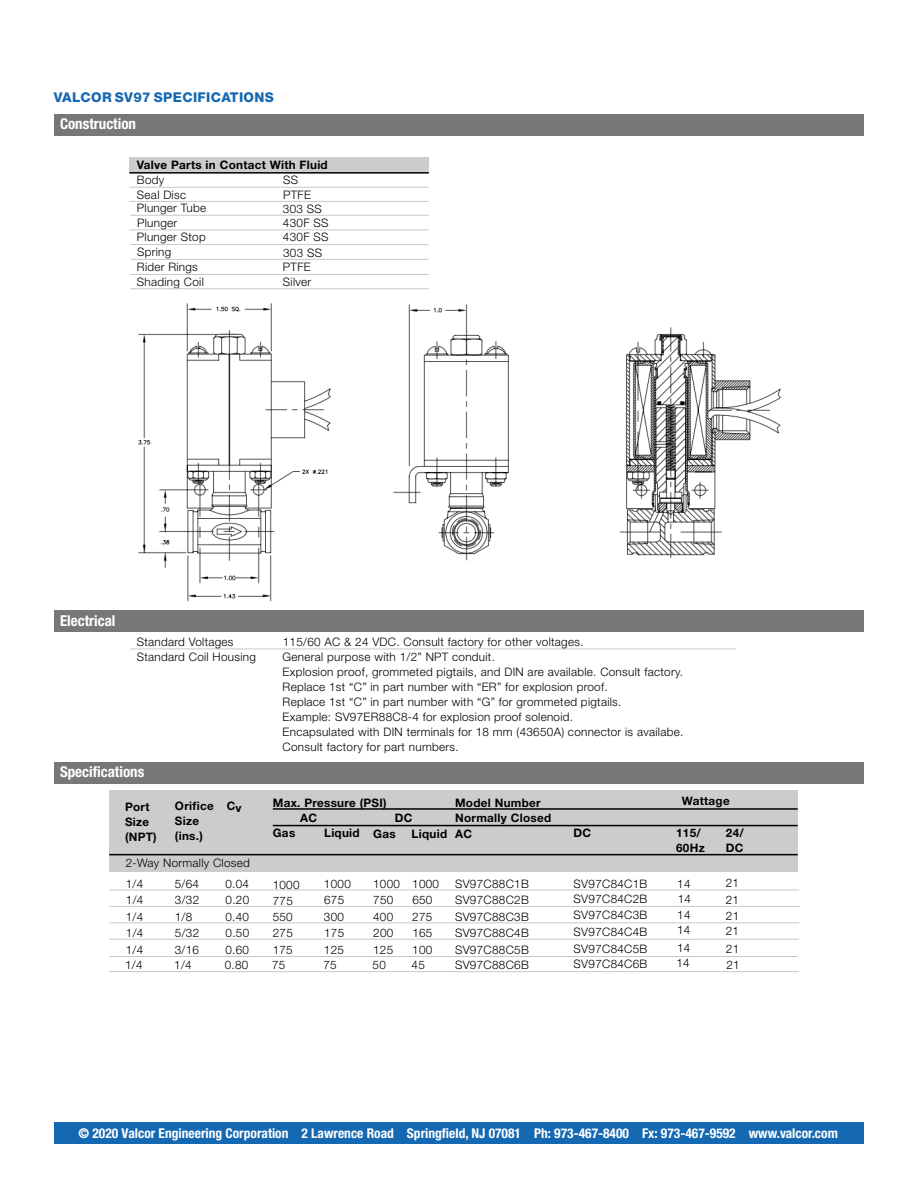
<style>
.page{position:relative;width:918px;height:1188px;background:#fff}
.page>*{position:absolute;margin:0;border:0;box-sizing:border-box;transform-origin:0 0}
.Gray_Bar_HEADER{font:700 condensed 15px "Helvetica Neue LT Std";color:#fff}
.Page2_BLUE_HEADER{font:700 condensed 13.5px "Helvetica Neue LT Std";color:#fff}
.Page2_BLUE_HEADER-2{font:800 13.5px "Helvetica Neue LT Std";letter-spacing:.025em;color:#1568b2}
.Data_Header{font:300 11.7px "Helvetica Neue LT Std";letter-spacing:.025em;color:#000}
.Data_Header-2{font:700 11.7px/15px "Helvetica Neue LT Std";letter-spacing:.025em;color:#000}
</style>
<div class="page">
<div style="left:109px;top:856px;width:689px;height:16px;background:#ceccca"></div>
<div style="left:54px;top:1123px;width:810px;height:21px;background:#1568b2"></div>
<div style="left:54px;top:114px;width:810px;height:21px;background:#797776"></div>
<div style="left:54px;top:610px;width:810px;height:22px;background:#797776"></div>
<hr style="left:130px;top:187px;width:299px;height:1px;background:#c7c8ca">
<div style="left:129px;top:157px;width:300px;height:15px;background:#ceccca"></div>
<hr style="left:130px;top:215px;width:299px;height:1px;background:#c7c8ca">
<hr style="left:129px;top:229px;width:300px;height:1px;background:#c7c8ca">
<hr style="left:130px;top:244px;width:299px;height:1px;background:#c7c8ca">
<hr style="left:130px;top:649px;width:606px;height:1px;background:#c7c8ca">
<hr style="left:129px;top:172px;width:300px;height:2px;background:#000">
<hr style="left:129px;top:201px;width:300px;height:1px;background:#c7c8ca">
<hr style="left:130px;top:259px;width:299px;height:1px;background:#c7c8ca">
<div style="left:109px;top:791px;width:689px;height:66px;background:#ceccca"></div>
<div style="left:54px;top:762px;width:810px;height:21px;background:#797776"></div>
<hr style="left:273px;top:825px;width:525px;height:1px;background:#000">
<hr style="left:109px;top:890px;width:690px;height:1px;background:#c7c8ca">
<hr style="left:109px;top:854px;width:689px;height:1px;background:#000">
<hr style="left:273px;top:808px;width:525px;height:2px;background:#000">
<hr style="left:109px;top:906px;width:691px;height:1px;background:#c7c8ca">
<hr style="left:109px;top:922px;width:690px;height:1px;background:#c7c8ca">
<hr style="left:109px;top:939px;width:690px;height:1px;background:#c7c8ca">
<hr style="left:109px;top:971px;width:690px;height:1px;background:#c7c8ca">
<hr style="left:130px;top:274px;width:299px;height:1px;background:#c7c8ca">
<hr style="left:130px;top:288px;width:299px;height:1px;background:#c7c8ca">
<img style="left:138px;top:303px;width:643px;height:299px">
<hr style="left:109px;top:956px;width:689px;height:1px;background:#c7c8ca">
<p class="Page2_BLUE_HEADER-2" style="left:54px;top:89px;width:222px">VALCOR SV97 SPECIFICATIONS</p>
<p class="Gray_Bar_HEADER" style="left:60px;top:115px;width:78px">Construction</p>
<p class="Data_Header-2" style="left:137px;top:157px;width:192px">Valve Parts in Contact With Fluid</p>
<p class="Data_Header" style="left:137px;top:173px;width:29px">Body</p>
<p class="Data_Header" style="left:283px;top:173px;width:17px">SS</p>
<p class="Data_Header" style="left:137px;top:188px;width:51px">Seal Disc</p>
<p class="Data_Header" style="left:283px;top:188px;width:29px">PTFE</p>
<p class="Data_Header" style="left:137px;top:201px;width:71px">Plunger Tube</p>
<p class="Data_Header" style="left:283px;top:201px;width:40px">303 SS</p>
<p class="Data_Header" style="left:137px;top:216px;width:42px">Plunger</p>
<p class="Data_Header" style="left:283px;top:216px;width:47px">430F SS</p>
<p class="Data_Header" style="left:137px;top:230px;width:70px">Plunger Stop</p>
<p class="Data_Header" style="left:283px;top:230px;width:47px">430F SS</p>
<p class="Data_Header" style="left:137px;top:245px;width:36px">Spring</p>
<p class="Data_Header" style="left:283px;top:245px;width:40px">303 SS</p>
<p class="Data_Header" style="left:137px;top:259px;width:63px">Rider Rings</p>
<p class="Data_Header" style="left:283px;top:259px;width:29px">PTFE</p>
<p class="Data_Header" style="left:137px;top:274px;width:68px">Shading Coil</p>
<p class="Data_Header" style="left:283px;top:275px;width:30px">Silver</p>
<p class="Gray_Bar_HEADER" style="left:60px;top:611px;width:57px">Electrical</p>
<p class="Data_Header" style="left:137px;top:635px;width:98px">Standard Voltages</p>
<p class="Data_Header" style="left:283px;top:635px;width:302px">115/60 AC &amp; 24 VDC. Consult factory for other voltages.</p>
<p class="Data_Header" style="left:137px;top:650px;width:121px">Standard Coil Housing</p>
<p class="Data_Header" style="left:283px;top:649px;width:214px">General purpose with 1/2” NPT conduit.</p>
<p class="Data_Header" style="left:283px;top:664px;width:402px">Explosion proof, grommeted pigtails, and DIN are available. Consult factory.</p>
<p class="Data_Header" style="left:283px;top:679px;width:327px">Replace 1st “C” in part number with “ER” for explosion proof.</p>
<p class="Data_Header" style="left:283px;top:694px;width:340px">Replace 1st “C” in part number with “G” for grommeted pigtails.</p>
<p class="Data_Header" style="left:283px;top:709px;width:292px">Example: SV97ER88C8-4 for explosion proof solenoid.</p>
<p class="Data_Header" style="left:283px;top:724px;width:402px">Encapsulated with DIN terminals for 18 mm (43650A) connector is availabe.</p>
<p class="Data_Header" style="left:283px;top:739px;width:178px">Consult factory for part numbers.</p>
<p class="Gray_Bar_HEADER" style="left:60px;top:762px;width:86px">Specifications</p>
<p class="Data_Header-2" style="left:455px;top:795px;width:87px">Model Number</p>
<p class="Data_Header-2" style="left:682px;top:793px;width:49px">Wattage</p>
<p class="Data_Header-2" style="left:175px;top:798px;width:40px">Orifice<br>Size (ins.)</p>
<p class="Data_Header-2" style="left:227px;top:799px;width:17px">Cv</p>
<p class="Data_Header-2" style="left:273px;top:795px;width:115px">Max. Pressure (PSI)</p>
<p class="Data_Header-2" style="left:125px;top:799px;width:33px">Port<br>Size (NPT)</p>
<p class="Data_Header-2" style="left:300px;top:810px;width:18px">AC</p>
<p class="Data_Header-2" style="left:395px;top:810px;width:19px">DC</p>
<p class="Data_Header-2" style="left:455px;top:810px;width:98px">Normally Closed</p>
<p class="Data_Header-2" style="left:455px;top:826px;width:18px">AC</p>
<p class="Data_Header-2" style="left:574px;top:825px;width:19px">DC</p>
<p class="Data_Header-2" style="left:726px;top:825px;width:19px">24/<br>DC</p>
<p class="Data_Header" style="left:373px;top:877px;width:28px">1000</p>
<p class="Data_Header" style="left:412px;top:877px;width:28px">1000</p>
<p class="Data_Header" style="left:726px;top:876px;width:15px">21</p>
<p class="Data_Header-2" style="left:273px;top:825px;width:24px">Gas</p>
<p class="Data_Header-2" style="left:324px;top:825px;width:37px">Liquid</p>
<p class="Data_Header-2" style="left:676px;top:826px;width:30px">115/<br>60Hz</p>
<p class="Data_Header-2" style="left:373px;top:826px;width:24px">Gas</p>
<p class="Data_Header-2" style="left:412px;top:826px;width:37px">Liquid</p>
<p class="Data_Header" style="left:126px;top:856px;width:126px">2-Way Normally Closed</p>
<p class="Data_Header" style="left:126px;top:877px;width:19px">1/4</p>
<p class="Data_Header" style="left:175px;top:877px;width:26px">5/64</p>
<p class="Data_Header" style="left:225px;top:877px;width:25px">0.04</p>
<p class="Data_Header" style="left:273px;top:877px;width:28px">1000</p>
<p class="Data_Header" style="left:324px;top:877px;width:28px">1000</p>
<p class="Data_Header" style="left:455px;top:877px;width:75px">SV97C88C1B</p>
<p class="Data_Header" style="left:677px;top:877px;width:15px">14</p>
<p class="Data_Header" style="left:574px;top:877px;width:75px">SV97C84C1B</p>
<p class="Data_Header" style="left:574px;top:892px;width:75px">SV97C84C2B</p>
<p class="Data_Header" style="left:574px;top:908px;width:75px">SV97C84C3B</p>
<p class="Data_Header" style="left:574px;top:924px;width:75px">SV97C84C4B</p>
<p class="Data_Header" style="left:574px;top:941px;width:75px">SV97C84C5B</p>
<p class="Data_Header" style="left:574px;top:957px;width:75px">SV97C84C6B</p>
<p class="Data_Header" style="left:126px;top:893px;width:19px">1/4</p>
<p class="Data_Header" style="left:175px;top:893px;width:26px">3/32</p>
<p class="Data_Header" style="left:226px;top:893px;width:25px">0.20</p>
<p class="Data_Header" style="left:273px;top:894px;width:22px">775</p>
<p class="Data_Header" style="left:324px;top:893px;width:22px">675</p>
<p class="Data_Header" style="left:373px;top:893px;width:22px">750</p>
<p class="Data_Header" style="left:412px;top:893px;width:22px">650</p>
<p class="Data_Header" style="left:455px;top:893px;width:75px">SV97C88C2B</p>
<p class="Data_Header" style="left:678px;top:892px;width:15px">14</p>
<p class="Data_Header" style="left:726px;top:893px;width:15px">21</p>
<p class="Data_Header" style="left:126px;top:909px;width:19px">1/4</p>
<p class="Data_Header" style="left:175px;top:909px;width:19px">1/8</p>
<p class="Data_Header" style="left:225px;top:909px;width:25px">0.40</p>
<p class="Data_Header" style="left:273px;top:910px;width:22px">550</p>
<p class="Data_Header" style="left:324px;top:909px;width:22px">300</p>
<p class="Data_Header" style="left:373px;top:909px;width:22px">400</p>
<p class="Data_Header" style="left:412px;top:909px;width:22px">275</p>
<p class="Data_Header" style="left:455px;top:909px;width:75px">SV97C88C3B</p>
<p class="Data_Header" style="left:677px;top:907px;width:15px">14</p>
<p class="Data_Header" style="left:726px;top:909px;width:15px">21</p>
<p class="Data_Header" style="left:126px;top:926px;width:19px">1/4</p>
<p class="Data_Header" style="left:175px;top:926px;width:26px">5/32</p>
<p class="Data_Header" style="left:226px;top:926px;width:25px">0.50</p>
<p class="Data_Header" style="left:273px;top:926px;width:22px">275</p>
<p class="Data_Header" style="left:324px;top:926px;width:22px">175</p>
<p class="Data_Header" style="left:373px;top:926px;width:22px">200</p>
<p class="Data_Header" style="left:412px;top:926px;width:22px">165</p>
<p class="Data_Header" style="left:455px;top:926px;width:75px">SV97C88C4B</p>
<p class="Data_Header" style="left:677px;top:923px;width:15px">14</p>
<p class="Data_Header" style="left:726px;top:924px;width:15px">21</p>
<p class="Data_Header" style="left:126px;top:942px;width:19px">1/4</p>
<p class="Data_Header" style="left:175px;top:942px;width:26px">3/16</p>
<p class="Data_Header" style="left:225px;top:942px;width:25px">0.60</p>
<p class="Data_Header" style="left:273px;top:942px;width:22px">175</p>
<p class="Data_Header" style="left:324px;top:942px;width:22px">125</p>
<p class="Data_Header" style="left:373px;top:942px;width:22px">125</p>
<p class="Data_Header" style="left:412px;top:942px;width:22px">100</p>
<p class="Data_Header" style="left:455px;top:942px;width:75px">SV97C88C5B</p>
<p class="Data_Header" style="left:677px;top:941px;width:15px">14</p>
<p class="Data_Header" style="left:726px;top:941px;width:15px">21</p>
<p class="Data_Header" style="left:125px;top:957px;width:19px">1/4</p>
<p class="Data_Header" style="left:174px;top:957px;width:19px">1/4</p>
<p class="Data_Header" style="left:225px;top:957px;width:25px">0.80</p>
<p class="Data_Header" style="left:272px;top:958px;width:15px">75</p>
<p class="Data_Header" style="left:323px;top:957px;width:15px">75</p>
<p class="Data_Header" style="left:373px;top:957px;width:15px">50</p>
<p class="Data_Header" style="left:412px;top:957px;width:15px">45</p>
<p class="Data_Header" style="left:455px;top:957px;width:75px">SV97C88C6B</p>
<p class="Data_Header" style="left:676px;top:956px;width:15px">14</p>
<p class="Data_Header" style="left:727px;top:957px;width:15px">21</p>
<p class="Page2_BLUE_HEADER" style="left:78px;top:1125px;width:761px">© 2020 Valcor Engineering Corporation 2 Lawrence Road Springfield, NJ 07081 Ph: 973-467-8400 Fx: 973-467-9592 www.valcor.com</p>
</div>
